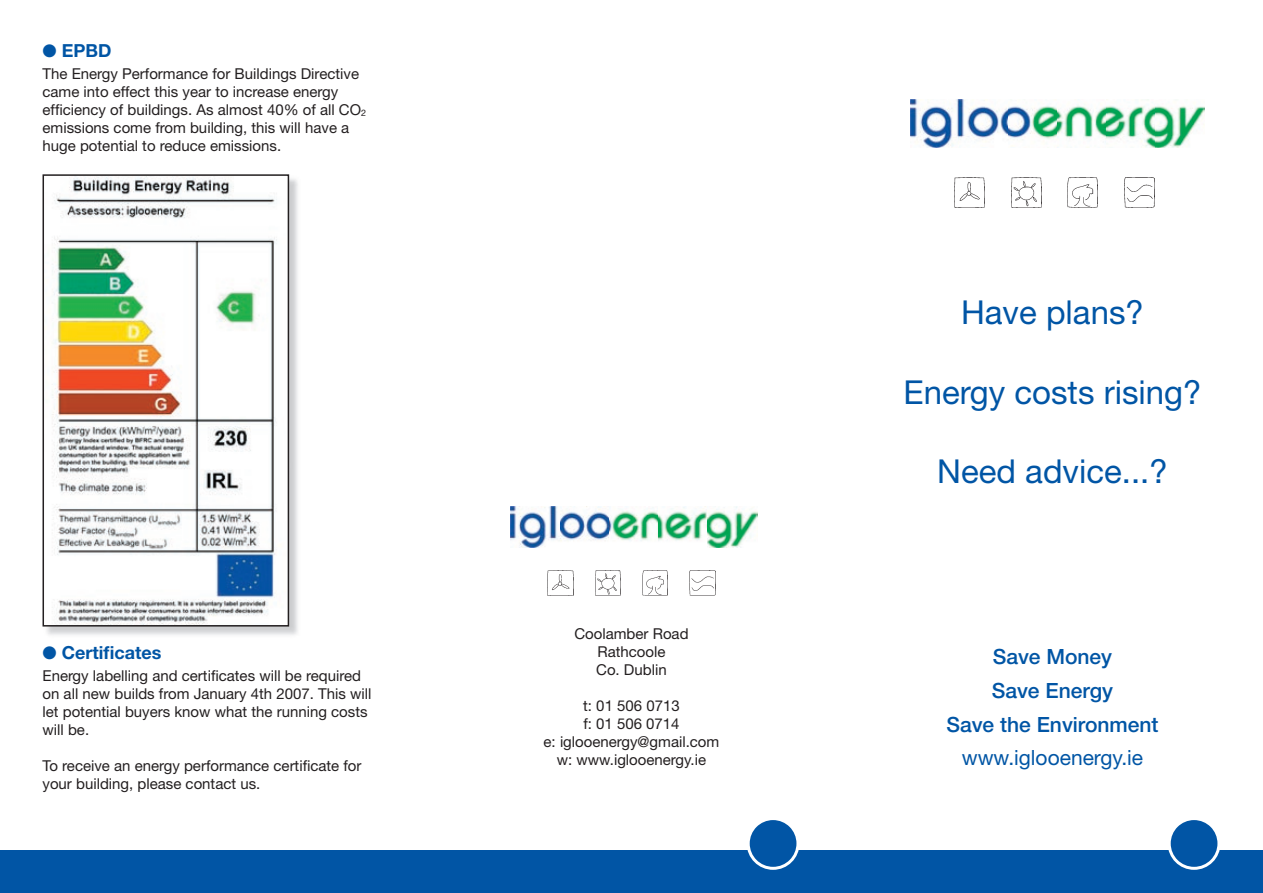
<style>
.page{position:relative;width:1263px;height:893px;background:#fff}
.page>*{position:absolute;margin:0;border:0;box-sizing:border-box;transform-origin:0 0}
.t1{font:33px "Helvetica Neue";color:#0155a5}
.t2{font:500 21px/33.8px "Helvetica Neue";color:#0155a5;text-align:center}
.t3{font:21px "Helvetica Neue";color:#0155a5}
.t4{font:700 18px "Helvetica Neue";color:#0155a5}
.t5{font:15px/18px "Helvetica Neue";color:#231f20}
</style>
<div class="page">
<img style="left:910px;top:99px;width:295px;height:48px">
<img style="left:954px;top:177px;width:31px;height:30px">
<img style="left:1011px;top:177px;width:30px;height:30px">
<img style="left:1068px;top:177px;width:30px;height:30px">
<img style="left:1124px;top:177px;width:31px;height:30px">
<div style="left:0;top:850px;width:1263px;height:43px;background:#0155a5"></div>
<svg style="left:747px;top:820px;width:52px;height:50px"></svg>
<svg style="left:1168px;top:820px;width:52px;height:50px"></svg>
<img style="left:46px;top:175px;width:252px;height:460px">
<svg style="left:43px;top:174px;width:246px;height:453px"></svg>
<img style="left:511px;top:507px;width:246px;height:40px">
<img style="left:548px;top:570px;width:25px;height:26px">
<img style="left:595px;top:570px;width:25px;height:26px">
<img style="left:642px;top:570px;width:26px;height:26px">
<img style="left:690px;top:570px;width:25px;height:26px">
<p class="t4" style="left:43px;top:39px;width:70px">● EPBD</p>
<p class="t5" style="left:43px;top:64px;width:325px">The Energy Performance for Buildings Directive came into effect this year to increase energy efficiency of buildings. As almost 40% of all CO<sub>2 </sub>emissions come from building, this will have a huge potential to reduce emissions.</p>
<p class="t4" style="left:43px;top:641px;width:120px">● Certificates</p>
<p class="t5" style="left:43px;top:666px;width:330px">Energy labelling and certificates will be required on all new builds from January 4th 2007. This will let potential buyers know what the running costs will be.</p>
<p class="t5" style="left:43px;top:756px;width:321px">To receive an energy performance certificate for your building, please contact us.</p>
<p class="t5" style="left:574px;top:625px;width:116px;text-align:center">Coolamber Road<br>Rathcoole<br>Co. Dublin</p>
<p class="t5" style="left:544px;top:697px;width:177px;text-align:center">t: 01 506 0713<br>f: 01 506 0714<br>e: iglooenergy@gmail.com w: www.iglooenergy.ie</p>
<h1 class="t1" style="left:961px;top:293px;width:184px">Have plans?</h1>
<h1 class="t1" style="left:903px;top:372px;width:299px">Energy costs rising?</h1>
<h1 class="t1" style="left:937px;top:451px;width:232px">Need advice...?</h1>
<h2 class="t2" style="left:946px;top:640px;width:214px">Save Money<br>Save Energy<br>Save the Environment</h2>
<h2 class="t3" style="left:962px;top:745px;width:183px">www.iglooenergy.ie</h2>
</div>
